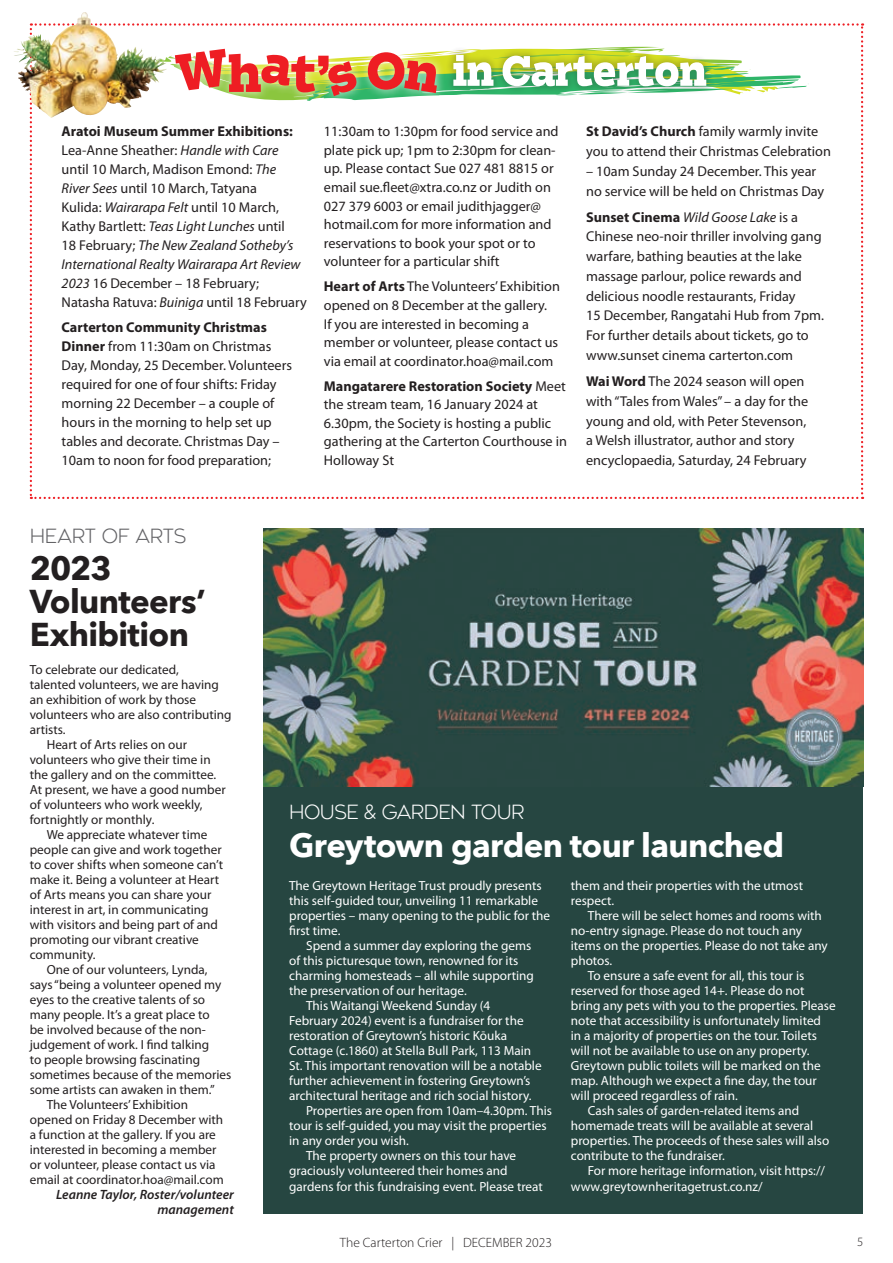
<style>
.page{position:relative;width:893px;height:1263px;background:#fff}
.page>*{position:absolute;margin:0;border:0;box-sizing:border-box;transform-origin:0 0}
.t1{font:700 33px "Avenir Next";letter-spacing:-.02em;color:#fff}
.t2{font:700 33px/33px "Avenir Next";letter-spacing:-.02em;color:#231f20}
._01a_1st_HEAD_reversed{font:100 19.5px "Agenor";letter-spacing:-.03em;color:#fff}
.t3{font:100 19.5px "Agenor";letter-spacing:-.015em;color:#636366}
.WHAT_S_ON_text{font:14.25px/18.9px "Myriad Pro";color:#231f20}
.t4{font:italic 600 13.5px/15px "Myriad Pro";color:#231f20;text-align:right}
.t5{font:300 13.5px "Myriad Pro";color:#231f20}
.t6{font:13.2px/15px "Myriad Pro";color:#fff}
.t7{font:13.2px/15px "Myriad Pro";color:#231f20}
.t8{font:300 12.75px "Myriad Pro";color:#231f20}
.s1{font-weight:700}
.s2{font-style:italic}
</style>
<div class="page">
<div style="left:264px;top:528px;width:599px;height:686px;background:#264641"></div>
<svg style="left:30px;top:23px;width:833px;height:476px"></svg>
<img style="left:264px;top:528px;width:599px;height:259px">
<img style="left:14px;top:13px;width:69px;height:74px">
<p class="WHAT_S_ON_text" style="left:62px;top:122px;width:247px"><span class="s1">Aratoi Museum Summer Exhibitions:<br></span>Lea-Anne Sheather: <span class="s2">Handle with Care </span>until 10 March, Madison Emond: <span class="s2">The River Sees</span> until 10 March, Tatyana<br>Kulida: <span class="s2">Wairarapa Felt</span> until 10 March, Kathy Bartlett: <span class="s2">Teas Light Lunches</span> until<br>18 February; <span class="s2">The New Zealand Sotheby’s International Realty Wairarapa Art Review 2023</span> 16 December – 18 February; Natasha Ratuva: <span class="s2">Buiniga</span> until 18 February</p>
<p class="WHAT_S_ON_text" style="left:62px;top:318px;width:232px"><span class="s1">Carterton Community Christmas Dinner</span> from 11:30am on Christmas Day, Monday, 25 December. Volunteers required for one of four shifts: Friday morning 22 December – a couple of hours in the morning to help set up tables and decorate. Christmas Day – 10am to noon for food preparation;</p>
<p class="WHAT_S_ON_text" style="left:324px;top:122px;width:236px">11:30am to 1:30pm for food service and plate pick up; 1pm to 2:30pm for clean&shy;up. Please contact Sue 027 481 8815 or email sue.fleet@xtra.co.nz or Judith on 027 379 6003 or email judithjagger@ hotmail.com for more information and reservations to book your spot or to volunteer for a particular shift</p>
<p class="WHAT_S_ON_text" style="left:324px;top:277px;width:238px"><span class="s1">Heart of Arts</span> The Volunteers’ Exhibition opened on 8 December at the gallery.<br>If you are interested in becoming a member or volunteer, please contact us via email at coordinator.hoa@mail.com</p>
<p class="WHAT_S_ON_text" style="left:324px;top:376px;width:245px"><span class="s1">Mangatarere Restoration Society</span> Meet the stream team, 16 January 2024 at 6.30pm, the Society is hosting a public gathering at the Carterton Courthouse in Holloway St</p>
<p class="WHAT_S_ON_text" style="left:586px;top:121px;width:246px;line-height:19.8px"><span class="s1">St David’s Church</span> family warmly invite you to attend their Christmas Celebration</p>
<p class="WHAT_S_ON_text" style="left:586px;top:161px;width:240px;line-height:19.8px">– 10am Sunday 24 December. This year no service will be held on Christmas Day</p>
<p class="WHAT_S_ON_text" style="left:586px;top:207px;width:239px;line-height:19.8px"><span class="s1">Sunset Cinema</span> <span class="s2">Wild Goose Lake</span> is a Chinese neo-noir thriller involving gang warfare, bathing beauties at the lake massage parlour, police rewards and delicious noodle restaurants, Friday<br>15 December, Rangatahi Hub from 7pm.<br>For further details about tickets, go to www.sunset cinema carterton.com</p>
<p class="WHAT_S_ON_text" style="left:586px;top:371px;width:224px;line-height:19.8px"><span class="s1">Wai Word</span> The 2024 season will open with “Tales from Wales” – a day for the young and old, with Peter Stevenson, a Welsh illustrator, author and story encyclopaedia, Saturday, 24 February</p>
<p class="t3" style="left:30px;top:524px;width:158px">HEART OF ARTS</p>
<p class="t2" style="left:30px;top:552px;width:178px">2023<br>Volunteers’<br>Exhibition</p>
<p class="t7" style="left:30px;top:662px;width:203px">To celebrate our dedicated,<br>talented volunteers, we are having an exhibition of work by those volunteers who are also contributing artists.</p>
<p class="t7" style="left:30px;top:737px;width:197px;text-indent:17px">Heart of Arts relies on our volunteers who give their time in the gallery and on the committee.<br>At present, we have a good number of volunteers who work weekly, fortnightly or monthly.</p>
<p class="t7" style="left:30px;top:827px;width:195px;text-indent:17px">We appreciate whatever time people can give and work together to cover shifts when someone can’t make it. Being a volunteer at Heart of Arts means you can share your interest in art, in communicating with visitors and being part of and promoting our vibrant creative community.</p>
<p class="t7" style="left:30px;top:962px;width:203px;text-indent:17px">One of our volunteers, Lynda, says “being a volunteer opened my eyes to the creative talents of so many people. It’s a great place to<br>be involved because of the non&shy;judgement of work. I find talking<br>to people browsing fascinating sometimes because of the memories some artists can awaken in them.”</p>
<p class="t7" style="left:30px;top:1097px;width:195px;text-indent:17px">The Volunteers’ Exhibition opened on Friday 8 December with a function at the gallery. If you are interested in becoming a member or volunteer, please contact us via email at coordinator.hoa@mail.com</p>
<p class="t4" style="left:56px;top:1187px;width:179px">Leanne Taylor, Roster/volunteer management</p>
<p class="_01a_1st_HEAD_reversed" style="left:289px;top:801px;width:237px">HOUSE &amp; GARDEN TOUR</p>
<p class="t1" style="left:289px;top:817px;width:496px">Greytown garden tour launched</p>
<p class="t6" style="left:289px;top:877px;width:263px">The Greytown Heritage Trust proudly presents this self-guided tour, unveiling 11 remarkable properties – many opening to the public for the first time.</p>
<p class="t6" style="left:289px;top:938px;width:246px;text-indent:17px">Spend a summer day exploring the gems of this picturesque town, renowned for its charming homesteads – all while supporting the preservation of our heritage.</p>
<p class="t6" style="left:289px;top:998px;width:254px;text-indent:17px">This Waitangi Weekend Sunday (4<br>February 2024) event is a fundraiser for the restoration of Greytown’s historic Kōuka Cottage (c.1860) at Stella Bull Park, 113 Main St. This important renovation will be a notable further achievement in fostering Greytown’s architectural heritage and rich social history.</p>
<p class="t6" style="left:289px;top:1103px;width:264px;text-indent:17px">Properties are open from 10am–4.30pm. This tour is self-guided, you may visit the properties in any order you wish.</p>
<p class="t6" style="left:289px;top:1148px;width:255px;text-indent:17px">The property owners on this tour have graciously volunteered their homes and gardens for this fundraising event. Please treat</p>
<p class="t6" style="left:571px;top:877px;width:234px">them and their properties with the utmost respect.</p>
<p class="t6" style="left:571px;top:907px;width:258px;text-indent:17px">There will be select homes and rooms with no-entry signage. Please do not touch any items on the properties. Please do not take any photos.</p>
<p class="t6" style="left:571px;top:968px;width:266px;text-indent:17px">To ensure a safe event for all, this tour is reserved for those aged 14+. Please do not bring any pets with you to the properties. Please note that accessibility is unfortunately limited<br>in a majority of properties on the tour. Toilets will not be available to use on any property.<br>Greytown public toilets will be marked on the map. Although we expect a fine day, the tour will proceed regardless of rain.</p>
<p class="t6" style="left:571px;top:1103px;width:260px;text-indent:17px">Cash sales of garden-related items and homemade treats will be available at several properties. The proceeds of these sales will also contribute to the fundraiser.</p>
<p class="t6" style="left:571px;top:1163px;width:256px;text-indent:17px">For more heritage information, visit https:// www.greytownheritagetrust.co.nz/</p>
<p class="t5" style="left:340px;top:1234px;width:213px">The Carterton Crier | DECEMBER 2023</p>
<p class="t8" style="left:857px;top:1234px;width:8px">5</p>
</div>
